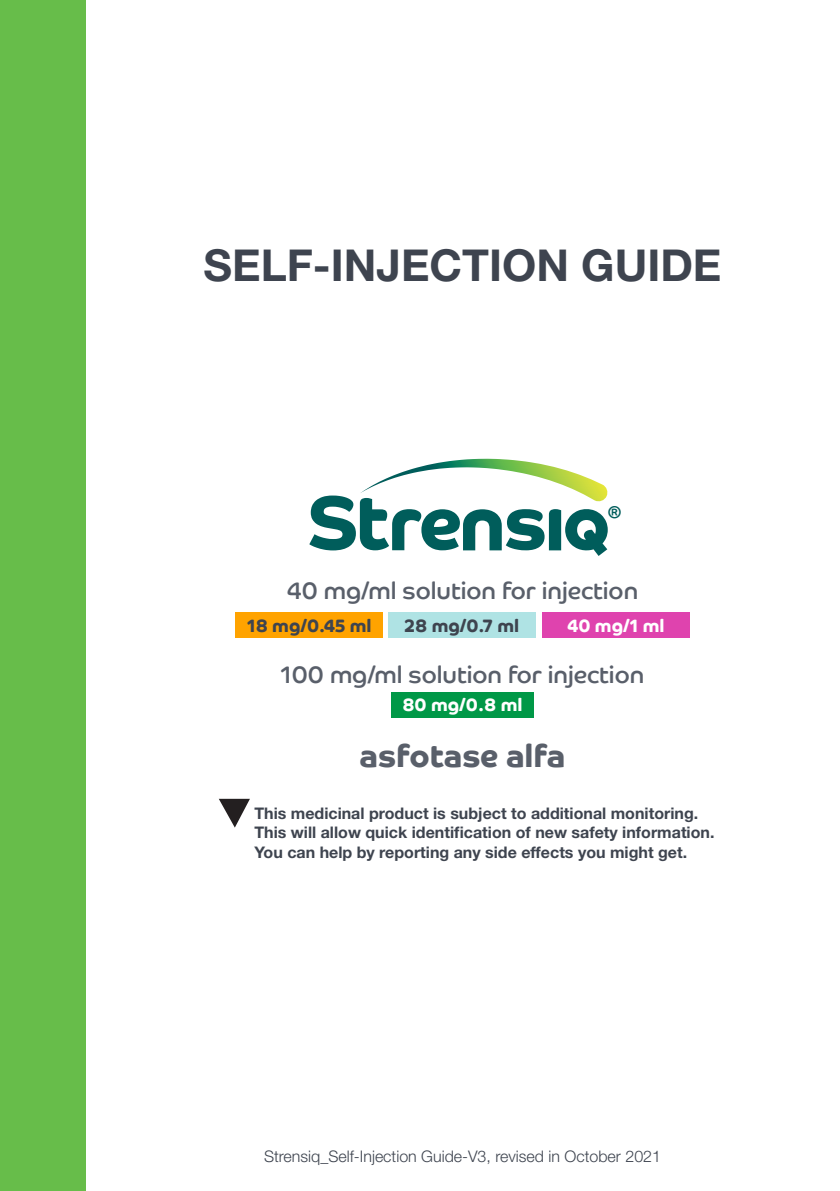
<style>
.page{position:relative;width:840px;height:1191px;background:#fff}
.page>*{position:absolute;margin:0;border:0;box-sizing:border-box;transform-origin:0 0}
.t1{font:700 44px "Helvetica Neue LT Std";color:#3e444f}
.t2{font:700 32px "Co Headline";color:#595f6a}
.t3{font:24px "Co Headline";color:#595f6a}
.t4{font:700 18px "Co Headline";color:#3e444f}
.t5{font:700 18px "Co Headline";color:#fff}
.t6{font:16.8px "Co Headline";color:#005d5b}
.t7{font:700 16px/19.2px "Helvetica Neue LT Std";color:#3e444f}
.t8{font:300 16px "Helvetica Neue LT Std";color:#3e444f}
</style>
<div class="page">
<div style="left:0;top:0;width:85px;height:1191px;background:#67bd4a"></div>
<svg style="left:219px;top:799px;width:31px;height:28px"></svg>
<svg style="left:309px;top:459px;width:299px;height:97px"></svg>
<div style="left:391px;top:692px;width:142px;height:25px;background:#009847"></div>
<div style="left:236px;top:612px;width:146px;height:26px;background:#ffa300"></div>
<div style="left:388px;top:612px;width:147px;height:26px;background:#afe3e4"></div>
<div style="left:542px;top:612px;width:147px;height:26px;background:#df43ae"></div>
<p class="t1" style="left:203px;top:238px;width:519px">SELF-INJECTION GUIDE</p>
<p class="t6" style="left:607px;top:503px;width:15px">®</p>
<p class="t3" style="left:287px;top:576px;width:352px">40 mg/ml solution for injection</p>
<p class="t4" style="left:247px;top:615px;width:126px">18 mg/0.45 ml</p>
<p class="t4" style="left:404px;top:615px;width:116px">28 mg/0.7 ml</p>
<p class="t5" style="left:566px;top:615px;width:99px">40 mg/1 ml</p>
<p class="t3" style="left:281px;top:660px;width:364px">100 mg/ml solution for injection</p>
<p class="t5" style="left:402px;top:694px;width:122px">80 mg/0.8 ml</p>
<p class="t2" style="left:359px;top:737px;width:207px">asfotase alfa</p>
<p class="t7" style="left:254px;top:803px;width:461px">This medicinal product is subject to additional monitoring.<br>This will allow quick identification of new safety information.<br>You can help by reporting any side effects you might get.</p>
<p class="t8" style="left:264px;top:1146px;width:398px">Strensiq_Self-Injection Guide-V3, revised in October 2021</p>
</div>
